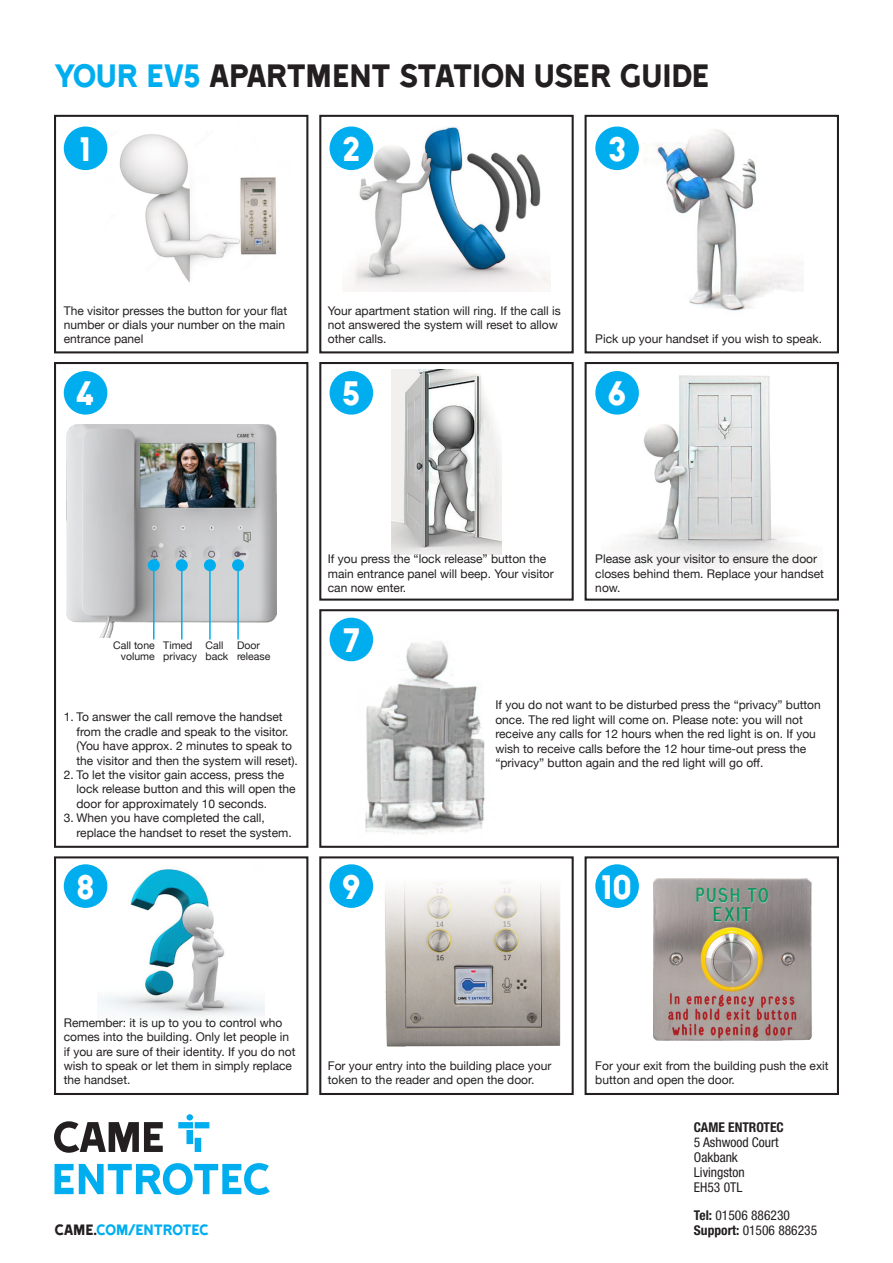
<style>
.page{position:relative;width:893px;height:1263px;background:#fff}
.page>*{position:absolute;margin:0;border:0;box-sizing:border-box;transform-origin:0 0}
.t1{font:39px "Came Type";color:#fff}
.t2{font:37.2px "Came Type";letter-spacing:-.025em;color:#231f20}
.t3{font:17.25px "Came Type";letter-spacing:-.03em;color:#00aeef}
.t4{font:condensed 13.5px "Helvetica Neue LT Std";color:#231f20}
.t5{font:700 condensed 13.5px "Helvetica Neue LT Std";color:#231f20}
.t6{font:12px/14.4px "Helvetica Neue";color:#231f20}
.t7{font:10.5px/10.5px "Helvetica Neue";color:#231f20}
.s1{color:#00aeef}
.s2{color:#231f20}
.s3{font-weight:700}
</style>
<div class="page">
<svg style="left:54px;top:1121px;width:109px;height:32px"></svg>
<svg style="left:178px;top:1114px;width:31px;height:38px"></svg>
<svg style="left:55px;top:1163px;width:215px;height:32px"></svg>
<img style="left:86px;top:128px;width:190px;height:155px">
<div style="left:54px;top:115px;width:254px;height:238px;border:2px solid #231f20"></div>
<img style="left:98px;top:869px;width:167px;height:148px">
<div style="left:54px;top:856px;width:254px;height:239px;border:2px solid #231f20"></div>
<div style="left:54px;top:362px;width:254px;height:486px;border:2px solid #231f20"></div>
<img style="left:343px;top:126px;width:207px;height:166px">
<div style="left:319px;top:115px;width:255px;height:238px;border:2px solid #231f20"></div>
<div style="left:319px;top:856px;width:255px;height:239px;border:2px solid #231f20"></div>
<img style="left:392px;top:370px;width:109px;height:184px">
<div style="left:319px;top:362px;width:255px;height:239px;border:2px solid #231f20"></div>
<img style="left:340px;top:617px;width:145px;height:217px">
<div style="left:319px;top:609px;width:520px;height:239px;border:2px solid #231f20"></div>
<img style="left:622px;top:129px;width:182px;height:182px">
<div style="left:585px;top:115px;width:254px;height:238px;border:2px solid #231f20"></div>
<img style="left:653px;top:879px;width:159px;height:162px">
<div style="left:585px;top:856px;width:254px;height:239px;border:2px solid #231f20"></div>
<img style="left:603px;top:371px;width:211px;height:198px">
<div style="left:585px;top:362px;width:254px;height:239px;border:2px solid #231f20"></div>
<div style="left:64px;top:126px;width:43px;height:44px;background:#00aeef;border-radius:50%"></div>
<div style="left:64px;top:371px;width:43px;height:44px;background:#00aeef;border-radius:50%"></div>
<div style="left:64px;top:864px;width:43px;height:44px;background:#00aeef;border-radius:50%"></div>
<div style="left:330px;top:126px;width:43px;height:44px;background:#00aeef;border-radius:50%"></div>
<div style="left:330px;top:371px;width:43px;height:44px;background:#00aeef;border-radius:50%"></div>
<div style="left:330px;top:864px;width:43px;height:44px;background:#00aeef;border-radius:50%"></div>
<div style="left:330px;top:618px;width:43px;height:43px;background:#00aeef;border-radius:50%"></div>
<div style="left:595px;top:126px;width:44px;height:44px;background:#00aeef;border-radius:50%"></div>
<div style="left:595px;top:371px;width:44px;height:44px;background:#00aeef;border-radius:50%"></div>
<div style="left:595px;top:864px;width:44px;height:44px;background:#00aeef;border-radius:50%"></div>
<img style="left:385px;top:882px;width:176px;height:165px">
<img style="left:66px;top:425px;width:210px;height:213px">
<hr style="left:153px;top:565px;width:2px;height:74px;background:#00aeef">
<div style="left:148px;top:559px;width:12px;height:12px;background:#00aeef;border-radius:50%"></div>
<hr style="left:181px;top:565px;width:2px;height:74px;background:#00aeef">
<div style="left:176px;top:559px;width:12px;height:12px;background:#00aeef;border-radius:50%"></div>
<hr style="left:209px;top:565px;width:2px;height:74px;background:#00aeef">
<div style="left:204px;top:559px;width:12px;height:12px;background:#00aeef;border-radius:50%"></div>
<hr style="left:237px;top:565px;width:2px;height:74px;background:#00aeef">
<div style="left:232px;top:559px;width:12px;height:12px;background:#00aeef;border-radius:50%"></div>
<p class="t2" style="left:54px;top:56px;width:657px"><span class="s1">YOUR EV5</span> APARTMENT STATION USER GUIDE</p>
<p class="t1" style="left:80px;top:128px;width:12px">1</p>
<p class="t1" style="left:342px;top:128px;width:21px">2</p>
<p class="t1" style="left:608px;top:128px;width:20px">3</p>
<p class="t6" style="left:64px;top:304px;width:225px">The visitor presses the button for your flat number or dials your number on the main entrance panel</p>
<p class="t1" style="left:76px;top:373px;width:20px">4</p>
<p class="t6" style="left:328px;top:304px;width:234px">Your apartment station will ring. If the call is not answered the system will reset to allow other calls.</p>
<p class="t1" style="left:342px;top:373px;width:20px">5</p>
<p class="t6" style="left:595px;top:333px;width:228px">Pick up your handset if you wish to speak.</p>
<p class="t1" style="left:607px;top:373px;width:21px">6</p>
<p class="t7" style="left:113px;top:641px;width:43px;text-align:right">Call tone volume</p>
<p class="t7" style="left:163px;top:641px;width:35px">Timed privacy</p>
<p class="t7" style="left:205px;top:641px;width:19px">Call</p>
<p class="t7" style="left:205px;top:652px;width:24px">back</p>
<p class="t7" style="left:237px;top:641px;width:35px">Door release</p>
<p class="t6" style="left:77px;top:711px;width:223px;text-indent:-13px">1. To answer the call remove the handset from the cradle and speak to the visitor. (You have approx. 2 minutes to speak to the visitor and then the system will reset).</p>
<p class="t6" style="left:77px;top:768px;width:221px;text-indent:-13px">2. To let the visitor gain access, press the lock release button and this will open the door for approximately 10 seconds.</p>
<p class="t6" style="left:77px;top:811px;width:217px;text-indent:-13px">3. When you have completed the call, replace the handset to reset the system.</p>
<p class="t1" style="left:76px;top:866px;width:21px">8</p>
<p class="t6" style="left:328px;top:553px;width:227px">If you press the “lock release” button the main entrance panel will beep. Your visitor can now enter.</p>
<p class="t1" style="left:342px;top:619px;width:20px">7</p>
<p class="t6" style="left:595px;top:553px;width:230px">Please ask your visitor to ensure the door closes behind them. Replace your handset now.</p>
<p class="t1" style="left:341px;top:866px;width:21px">9</p>
<p class="t6" style="left:495px;top:699px;width:327px">If you do not want to be disturbed press the “privacy” button once. The red light will come on. Please note: you will not receive any calls for 12 hours when the red light is on. If you wish to receive calls before the 12 hour time-out press the “privacy” button again and the red light will go off.</p>
<p class="t1" style="left:602px;top:866px;width:32px">10</p>
<p class="t6" style="left:64px;top:1016px;width:233px">Remember: it is up to you to control who comes into the building. Only let people in if you are sure of their identity. If you do not wish to speak or let them in simply replace the handset.</p>
<p class="t6" style="left:328px;top:1059px;width:225px">For your entry into the building place your token to the reader and open the door.</p>
<p class="t3" style="left:54px;top:1220px;width:156px"><span class="s2">CAME.</span>COM/ENTROTEC</p>
<p class="t6" style="left:595px;top:1059px;width:235px">For your exit from the building push the exit button and open the door.</p>
<p class="t5" style="left:694px;top:1119px;width:91px">CAME ENTROTEC</p>
<p class="t4" style="left:694px;top:1134px;width:86px">5 Ashwood Court</p>
<p class="t4" style="left:694px;top:1149px;width:45px">Oakbank</p>
<p class="t4" style="left:694px;top:1164px;width:52px">Livingston</p>
<p class="t4" style="left:694px;top:1179px;width:50px">EH53 0TL</p>
<p class="t4" style="left:694px;top:1207px;width:97px"><span class="s3">Tel:</span> 01506 886230</p>
<p class="t4" style="left:694px;top:1222px;width:125px"><span class="s3">Support:</span> 01506 886235</p>
</div>
